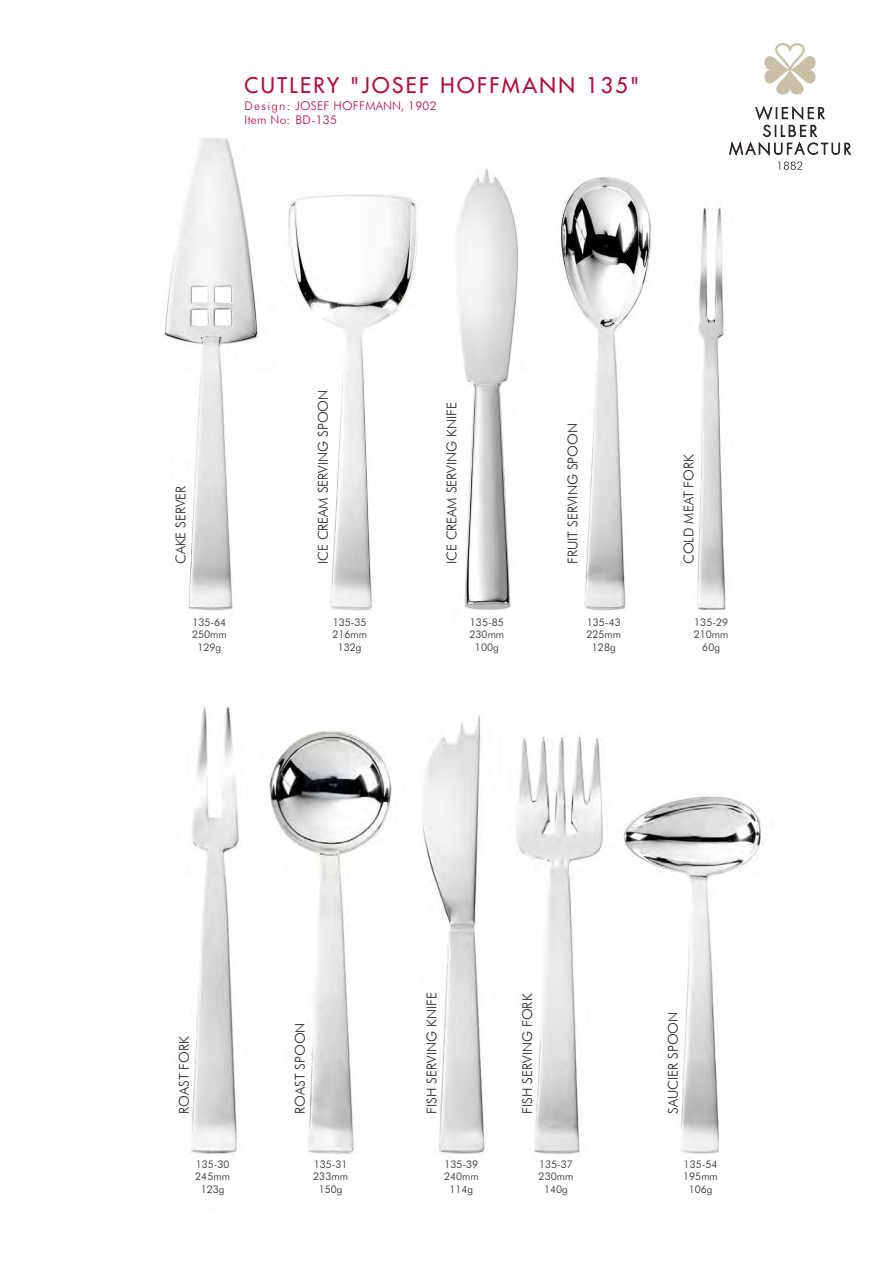
<style>
.page{position:relative;width:893px;height:1263px;background:#fff}
.page>*{position:absolute;margin:0;border:0;box-sizing:border-box;transform-origin:0 0}
.t1{font:500 21px "Futura Std";letter-spacing:.12em;color:#b30838}
.t2{font:300 13.5px "Futura BT";color:#231f20}
.t3{font:300 12px/13px "Futura BT";letter-spacing:.02em;color:#b30838}
.t4{font:300 10.5px/12.6px "Futura BT";color:#231f20;text-align:center}
</style>
<div class="page">
<img style="left:164px;top:124px;width:635px;height:487px">
<img style="left:190px;top:706px;width:574px;height:449px">
<div style="left:174px;top:411px;width:13px;height:153px;background:#fff"></div>
<div style="left:316px;top:377px;width:13px;height:187px;background:#fff"></div>
<div style="left:445px;top:377px;width:13px;height:187px;background:#fff"></div>
<div style="left:566px;top:377px;width:13px;height:187px;background:#fff"></div>
<div style="left:682px;top:377px;width:13px;height:187px;background:#fff"></div>
<div style="left:293px;top:927px;width:13px;height:187px;background:#fff"></div>
<div style="left:425px;top:927px;width:13px;height:187px;background:#fff"></div>
<div style="left:521px;top:927px;width:13px;height:187px;background:#fff"></div>
<div style="left:666px;top:910px;width:13px;height:204px;background:#fff"></div>
<svg style="left:730px;top:143px;width:120px;height:12px"></svg>
<svg style="left:763px;top:125px;width:53px;height:12px"></svg>
<svg style="left:756px;top:107px;width:68px;height:12px"></svg>
<svg style="left:764px;top:43px;width:52px;height:51px"></svg>
<svg style="left:778px;top:162px;width:24px;height:8px"></svg>
<h1 class="t1" style="left:244px;top:73px;width:396px">CUTLERY "JOSEF HOFFMANN 135"</h1>
<p class="t3" style="left:244px;top:100px;width:194px">Design: JOSEF HOFFMANN, 1902<br>Item No: BD-135</p>
<p class="t2" style="left:172px;top:564px;width:80px;rotate:-90deg">CAKE SERVER</p>
<p class="t2" style="left:315px;top:564px;width:176px;rotate:-90deg">ICE CREAM SERVING SPOON</p>
<p class="t4" style="left:192px;top:615px;width:36px">135-64<br>250mm<br>129g</p>
<p class="t4" style="left:332px;top:615px;width:36px">135-35<br>216mm<br>132g</p>
<p class="t2" style="left:443px;top:564px;width:163px;rotate:-90deg">ICE CREAM SERVING KNIFE</p>
<p class="t2" style="left:565px;top:564px;width:142px;rotate:-90deg">FRUIT SERVING SPOON</p>
<p class="t2" style="left:680px;top:564px;width:111px;rotate:-90deg">COLD MEAT FORK</p>
<p class="t4" style="left:469px;top:615px;width:36px">135-85<br>230mm<br>100g</p>
<p class="t4" style="left:586px;top:615px;width:36px">135-43<br>225mm<br>128g</p>
<p class="t4" style="left:694px;top:615px;width:36px">135-29<br>210mm<br>60g</p>
<p class="t2" style="left:176px;top:1114px;width:79px;rotate:-90deg">ROAST FORK</p>
<p class="t2" style="left:292px;top:1114px;width:93px;rotate:-90deg">ROAST SPOON</p>
<p class="t2" style="left:424px;top:1114px;width:123px;rotate:-90deg">FISH SERVING KNIFE</p>
<p class="t2" style="left:519px;top:1114px;width:122px;rotate:-90deg">FISH SERVING FORK</p>
<p class="t2" style="left:665px;top:1114px;width:103px;rotate:-90deg">SAUCIER SPOON</p>
<p class="t4" style="left:195px;top:1158px;width:36px">135-30<br>245mm<br>123g</p>
<p class="t4" style="left:313px;top:1158px;width:36px">135-31<br>233mm<br>150g</p>
<p class="t4" style="left:444px;top:1158px;width:36px">135-39<br>240mm<br>114g</p>
<p class="t4" style="left:539px;top:1158px;width:36px">135-37<br>230mm<br>140g</p>
<p class="t4" style="left:683px;top:1158px;width:36px">135-54<br>195mm<br>106g</p>
</div>
